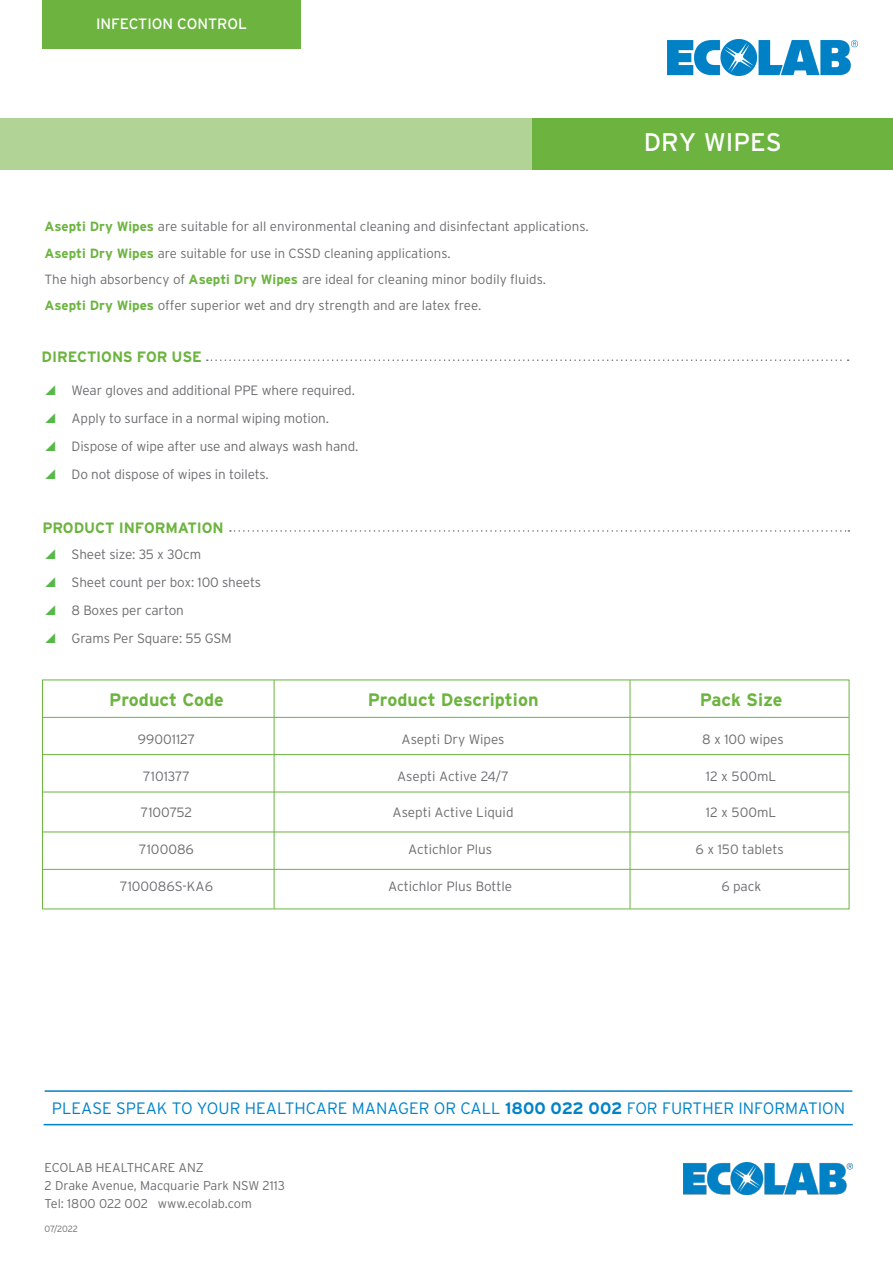
<style>
.page{position:relative;width:893px;height:1263px;background:#fff}
.page>*{position:absolute;margin:0;border:0;box-sizing:border-box;transform-origin:0 0}
.t1{font:25.5px "Interstate";color:#fff}
.Bullets_7409{font:700 18px "Interstate";color:#6cb43f}
.t2{font:300 16.5px "Interstate";color:#0082c8}
.Headline{font:700 15px "Interstate";letter-spacing:-.01em;color:#6cb43f}
.t3{font:15px "Interstate";color:#fff}
.Bullets_7409-2{font:300 13.5px "Interstate";letter-spacing:-.01em;color:#6c6d70}
.Bullets_PURPLE{font:300 13.35px "Interstate";color:#6c6d70}
.Bullets_7409-3{font:300 12.75px "Interstate";color:#6c6d70}
.Bullets_369{font:300 9px "Interstate";letter-spacing:-.02em;color:#6c6d70}
.s1{font-weight:700;color:#6cb43f}
.s2{font-weight:700}
</style>
<div class="page">
<div style="left:43px;top:0;width:258px;height:49px;background:#6cb43f"></div>
<div style="left:0;top:118px;width:893px;height:51px;background:#b2d396"></div>
<div style="left:533px;top:118px;width:360px;height:51px;background:#6cb43f"></div>
<hr style="left:45px;top:1090px;width:807px;height:2px;background:#0082c8">
<hr style="left:44px;top:1124px;width:809px;height:1px;background:#0082c8">
<img style="left:684px;top:1162px;width:168px;height:33px">
<svg style="left:207px;top:359px;width:642px;height:2px"></svg>
<hr style="left:43px;top:754px;width:806px;height:1px;background:#6cb43f">
<hr style="left:43px;top:717px;width:806px;height:1px;background:#6cb43f">
<hr style="left:42px;top:792px;width:807px;height:1px;background:#6cb43f">
<hr style="left:630px;top:680px;width:1px;height:229px;background:#6cb43f">
<hr style="left:274px;top:680px;width:1px;height:229px;background:#6cb43f">
<svg style="left:230px;top:530px;width:619px;height:2px"></svg>
<hr style="left:42px;top:832px;width:807px;height:1px;background:#6cb43f">
<hr style="left:43px;top:869px;width:806px;height:1px;background:#6cb43f">
<img style="left:668px;top:39px;width:189px;height:37px">
<p class="t3" style="left:96px;top:15px;width:152px">INFECTION CONTROL</p>
<p class="Bullets_PURPLE" style="left:45px;top:219px;width:546px"><span class="s1">Asepti Dry Wipes</span> are suitable for all environmental cleaning and disinfectant applications.</p>
<p class="Bullets_PURPLE" style="left:45px;top:245px;width:407px"><span class="s1">Asepti Dry Wipes</span> are suitable for use in CSSD cleaning applications.</p>
<p class="Bullets_PURPLE" style="left:45px;top:272px;width:503px">The high absorbency of <span class="s1">Asepti Dry Wipes</span> are ideal for cleaning minor bodily fluids.</p>
<p class="Bullets_PURPLE" style="left:45px;top:298px;width:438px"><span class="s1">Asepti Dry Wipes</span> offer superior wet and dry strength and are latex free.</p>
<p class="Headline" style="left:42px;top:349px;width:162px">DIRECTIONS FOR USE</p>
<p class="Bullets_7409-2" style="left:72px;top:382px;width:285px">Wear gloves and additional PPE where required.</p>
<p class="Bullets_7409-2" style="left:72px;top:410px;width:259px">Apply to surface in a normal wiping motion.</p>
<p class="Bullets_7409-2" style="left:72px;top:438px;width:288px">Dispose of wipe after use and always wash hand.</p>
<p class="Bullets_7409-2" style="left:72px;top:466px;width:199px">Do not dispose of wipes in toilets.</p>
<p class="Headline" style="left:42px;top:519px;width:183px">PRODUCT INFORMATION</p>
<p class="Bullets_7409-2" style="left:72px;top:547px;width:131px">Sheet size: 35 x 30cm</p>
<p class="Bullets_7409-2" style="left:72px;top:575px;width:191px">Sheet count per box: 100 sheets</p>
<p class="Bullets_7409-2" style="left:72px;top:603px;width:114px">8 Boxes per carton</p>
<p class="Bullets_7409-2" style="left:72px;top:631px;width:162px">Grams Per Square: 55 GSM</p>
<p class="t1" style="left:644px;top:128px;width:140px">DRY WIPES</p>
<p class="Bullets_7409" style="left:109px;top:689px;width:116px">Product Code</p>
<p class="Bullets_7409" style="left:368px;top:689px;width:172px">Product Description</p>
<p class="Bullets_7409" style="left:700px;top:689px;width:84px">Pack Size</p>
<p class="Bullets_7409-2" style="left:138px;top:732px;width:59px">99001127</p>
<p class="Bullets_7409-2" style="left:402px;top:732px;width:104px">Asepti Dry Wipes</p>
<p class="Bullets_7409-2" style="left:702px;top:732px;width:83px">8 x 100 wipes</p>
<p class="Bullets_7409-2" style="left:143px;top:769px;width:48px">7101377</p>
<p class="Bullets_7409-2" style="left:397px;top:769px;width:114px">Asepti Active 24/7</p>
<p class="Bullets_7409-2" style="left:706px;top:769px;width:72px">12 x 500mL</p>
<p class="Bullets_7409-2" style="left:141px;top:805px;width:53px">7100752</p>
<p class="Bullets_7409-2" style="left:393px;top:805px;width:122px">Asepti Active Liquid</p>
<p class="Bullets_7409-2" style="left:706px;top:805px;width:72px">12 x 500mL</p>
<p class="Bullets_7409-2" style="left:139px;top:842px;width:56px">7100086</p>
<p class="Bullets_7409-2" style="left:408px;top:842px;width:86px">Actichlor Plus</p>
<p class="Bullets_7409-2" style="left:696px;top:842px;width:90px">6 x 150 tablets</p>
<p class="Bullets_7409-2" style="left:120px;top:879px;width:94px">7100086S-KA6</p>
<p class="Bullets_7409-2" style="left:388px;top:879px;width:126px">Actichlor Plus Bottle</p>
<p class="Bullets_7409-2" style="left:721px;top:879px;width:42px">6 pack</p>
<p class="t2" style="left:52px;top:1098px;width:795px">PLEASE SPEAK TO YOUR HEALTHCARE MANAGER OR CALL <span class="s2">1800 022 002</span> FOR FURTHER INFORMATION</p>
<p class="Bullets_7409-3" style="left:45px;top:1160px;width:161px">ECOLAB HEALTHCARE ANZ</p>
<p class="Bullets_7409-3" style="left:45px;top:1178px;width:242px">2 Drake Avenue, Macquarie Park NSW 2113</p>
<p class="Bullets_7409-3" style="left:45px;top:1196px;width:209px">Tel: 1800 022 002 www.ecolab.com</p>
<p class="Bullets_369" style="left:45px;top:1224px;width:35px">07/2022</p>
</div>
